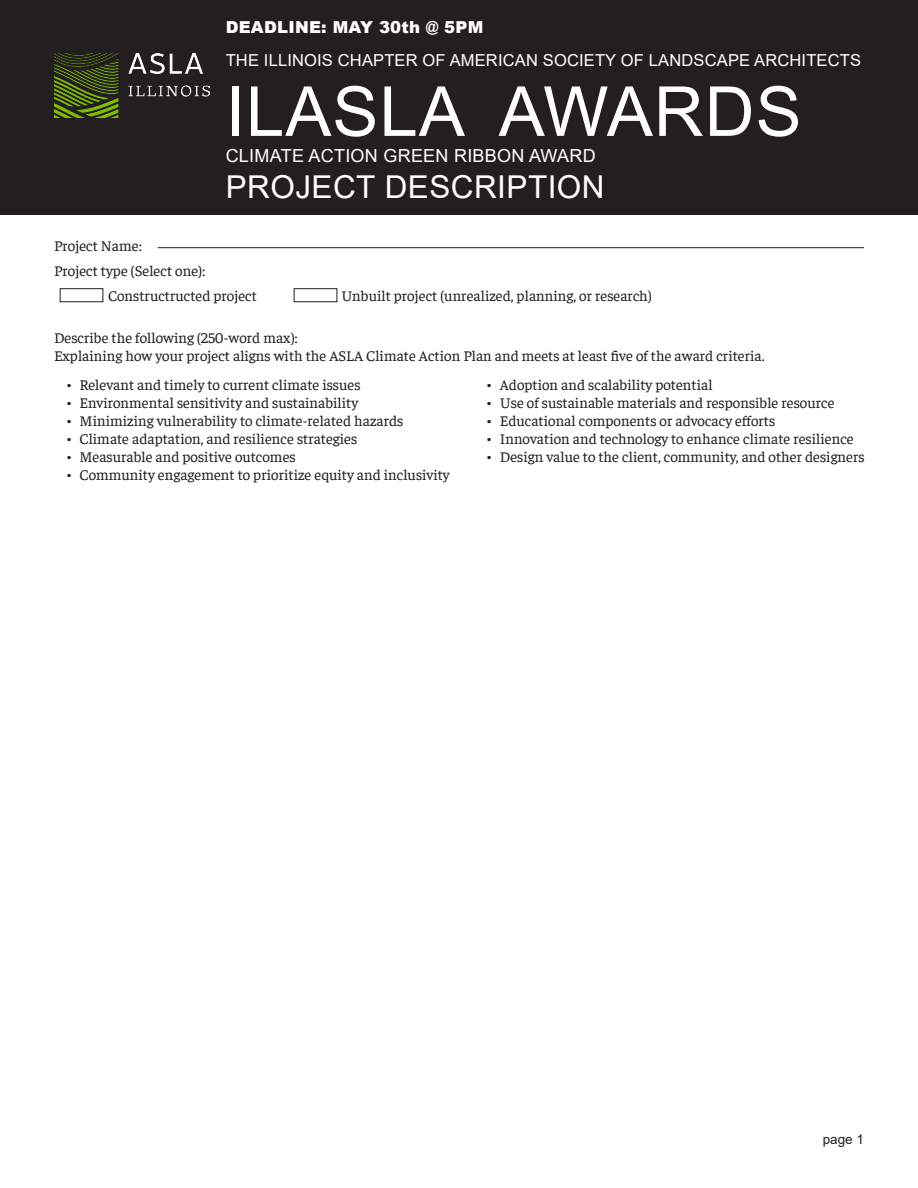
<style>
.page{position:relative;width:918px;height:1188px;background:#fff}
.page>*{position:absolute;margin:0;border:0;box-sizing:border-box;transform-origin:0 0}
.t1{font:69px "Arial";letter-spacing:.015em;color:#fff}
.t2{font:31.5px "Arial";letter-spacing:.015em;color:#fff}
.t3{font:18px "Arial";letter-spacing:.015em;color:#fff}
.t4{font:16.5px "Arial";letter-spacing:.01em;color:#fff}
.t5{font:900 16.5px "Arial";letter-spacing:.015em;color:#fff}
.t6{font:15px "Faustina";color:#231f20}
.t7{font:13.5px "Arial";color:#231f20}
</style>
<div class="page">
<div style="left:0;top:0;width:918px;height:214px;background:#231f20"></div>
<img style="left:54px;top:53px;width:156px;height:65px">
<hr style="left:158px;top:247px;width:706px;height:1px;background:#231f20">
<div style="left:60px;top:288px;width:43px;height:14px;border:1px solid #231f20"></div>
<div style="left:294px;top:288px;width:43px;height:14px;border:1px solid #231f20"></div>
<p class="t5" style="left:226px;top:15px;width:259px">DEADLINE: MAY 30th @ 5PM</p>
<p class="t4" style="left:226px;top:49px;width:637px">THE ILLINOIS CHAPTER OF AMERICAN SOCIETY OF LANDSCAPE ARCHITECTS</p>
<h1 class="t1" style="left:226px;top:64px;width:577px">ILASLA AWARDS</h1>
<h2 class="t2" style="left:226px;top:166px;width:380px">PROJECT DESCRIPTION</h2>
<p class="t3" style="left:226px;top:143px;width:372px">CLIMATE ACTION GREEN RIBBON AWARD</p>
<p class="t6" style="left:54px;top:236px;width:90px">Project Name:</p>
<p class="t6" style="left:54px;top:261px;width:153px">Project type (Select one):</p>
<p class="t6" style="left:108px;top:285px;width:151px">Constructructed project</p>
<p class="t6" style="left:341px;top:285px;width:312px">Unbuilt project (unrealized, planning, or research)</p>
<p class="t6" style="left:54px;top:328px;width:245px">Describe the following (250-word max):</p>
<p class="t6" style="left:54px;top:346px;width:712px">Explaining how your project aligns with the ASLA Climate Action Plan and meets at least five of the award criteria.</p>
<p class="t6" style="left:486px;top:375px;width:228px">• Adoption and scalability potential</p>
<p class="t6" style="left:486px;top:393px;width:350px">• Use of sustainable materials and responsible resource</p>
<p class="t6" style="left:486px;top:411px;width:291px">• Educational components or advocacy efforts</p>
<p class="t6" style="left:486px;top:429px;width:369px">• Innovation and technology to enhance climate resilience</p>
<p class="t6" style="left:486px;top:447px;width:380px">• Design value to the client, community, and other designers</p>
<p class="t6" style="left:66px;top:375px;width:296px">• Relevant and timely to current climate issues</p>
<p class="t6" style="left:66px;top:393px;width:294px">• Environmental sensitivity and sustainability</p>
<p class="t6" style="left:66px;top:411px;width:339px">• Minimizing vulnerability to climate-related hazards</p>
<p class="t6" style="left:66px;top:429px;width:293px">• Climate adaptation, and resilience strategies</p>
<p class="t6" style="left:66px;top:447px;width:231px">• Measurable and positive outcomes</p>
<p class="t6" style="left:66px;top:465px;width:385px">• Community engagement to prioritize equity and inclusivity</p>
<p class="t7" style="left:823px;top:1130px;width:43px">page 1</p>
</div>
